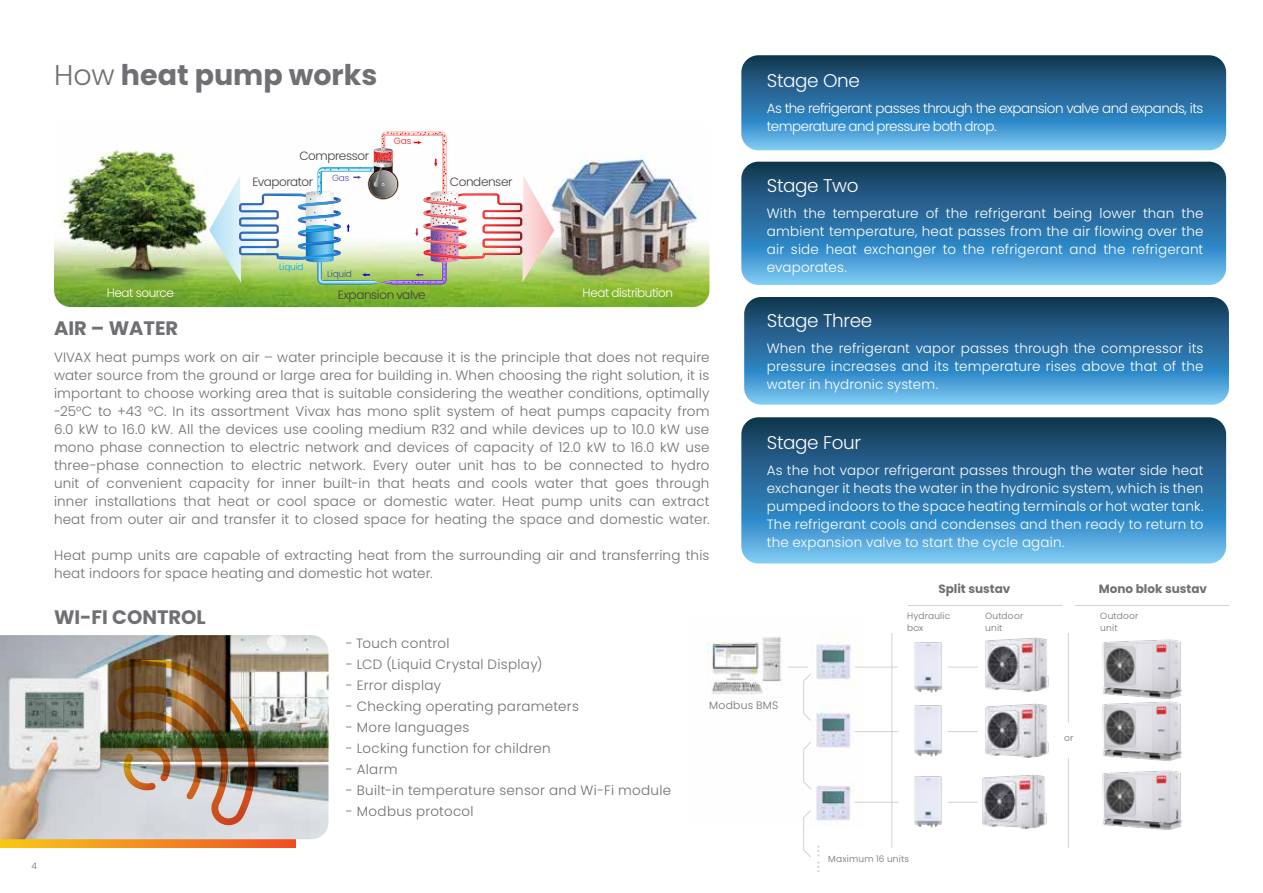
<style>
.page{position:relative;width:1263px;height:893px;background:#fff}
.page>*{position:absolute;margin:0;border:0;box-sizing:border-box;transform-origin:0 0}
.t1{font:700 28.5px "Poppins";color:#6f7073}
.t2{font:700 19.5px "Poppins";color:#6f7073}
.t3{font:300 18.45px "Poppins";letter-spacing:-.02em;color:#fff}
.t4{font:300 13.5px/18px "Poppins";letter-spacing:.015em;color:#6f7073;text-align:justify}
.t5{font:300 13.5px/18px "Poppins";letter-spacing:-.005em;color:#fff;text-align:justify}
.t6{font:300 13.5px/18px "Poppins";letter-spacing:-.04em;color:#fff}
.t7{font:300 12px/26px "Poppins";letter-spacing:-.035em;color:#414042}
.t8{font:300 12px "Poppins";letter-spacing:-.035em;color:#fff}
.t9{font:700 12px "Poppins";color:#6f7073}
.t10{font:300 10.8px "Poppins";letter-spacing:.025em;color:#6f7073}
.t11{font:300 9px/11.6px "Poppins";letter-spacing:.025em;color:#6f7073}
.t12{font:300 9px "Poppins";letter-spacing:-.025em;color:#3953a4}
.t13{font:300 9px "Poppins";letter-spacing:-.025em;color:#00aeef}
.t14{font:300 9px "Poppins";color:#5654a4}
.t15{font:300 9px "Poppins";color:#ed2024}
.s1{font-weight:300}
</style>
<div class="page">
<svg style="left:741px;top:55px;width:485px;height:95px;background:#3477a5"></svg>
<svg style="left:741px;top:162px;width:485px;height:123px;background:#3477a6"></svg>
<svg style="left:744px;top:297px;width:485px;height:108px;background:#3477a6"></svg>
<svg style="left:741px;top:417px;width:485px;height:146px;background:#3477a5"></svg>
<img style="left:54px;top:131px;width:655px;height:176px">
<img style="left:209px;top:132px;width:345px;height:152px">
<svg style="left:0;top:839px;width:296px;height:9px;background:#f28e22"></svg>
<img style="left:0;top:635px;width:328px;height:204px">
<img style="left:707px;top:636px;width:156px;height:185px">
<hr style="left:855px;top:666px;width:43px;height:2px;background:#d1d3d4">
<hr style="left:855px;top:731px;width:43px;height:1px;background:#d1d3d4">
<hr style="left:855px;top:802px;width:43px;height:1px;background:#d1d3d4">
<img style="left:914px;top:642px;width:28px;height:51px">
<img style="left:914px;top:705px;width:28px;height:52px">
<img style="left:914px;top:776px;width:28px;height:52px">
<img style="left:985px;top:637px;width:64px;height:55px">
<img style="left:985px;top:703px;width:64px;height:55px">
<img style="left:982px;top:774px;width:65px;height:55px">
<img style="left:1102px;top:639px;width:80px;height:122px">
<img style="left:1102px;top:770px;width:80px;height:60px">
<hr style="left:948px;top:666px;width:29px;height:2px;background:#d1d3d4">
<svg style="left:948px;top:731px;width:29px;height:1px"></svg>
<svg style="left:948px;top:802px;width:29px;height:1px"></svg>
<svg style="left:788px;top:666px;width:24px;height:56px"></svg>
<svg style="left:803px;top:741px;width:9px;height:49px"></svg>
<svg style="left:803px;top:809px;width:16px;height:63px"></svg>
<hr style="left:1068px;top:633px;width:1px;height:90px;background:#d1d3d4">
<hr style="left:1068px;top:758px;width:1px;height:90px;background:#d1d3d4">
<hr style="left:908px;top:605px;width:154px;height:1px;background:#d1d3d4">
<hr style="left:1075px;top:605px;width:154px;height:1px;background:#d1d3d4">
<hr style="left:891px;top:633px;width:1px;height:215px;background:#d1d3d4">
<img style="left:112px;top:650px;width:150px;height:176px">
<p class="t11" style="left:32px;top:860px;width:7px">4</p>
<h1 class="t1" style="left:54px;top:59px;width:325px"><span class="s1">How</span> heat pump works</h1>
<p class="t7" style="left:253px;top:143px;width:118px;text-indent:47px">Compressor<br>Evaporator</p>
<p class="t14" style="left:332px;top:172px;width:19px">Gas</p>
<p class="t15" style="left:394px;top:136px;width:19px">Gas</p>
<p class="t13" style="left:279px;top:261px;width:26px">Liquid</p>
<p class="t12" style="left:327px;top:268px;width:26px">Liquid</p>
<p class="t7" style="left:450px;top:169px;width:64px">Condenser</p>
<p class="t8" style="left:107px;top:286px;width:69px">Heat source</p>
<p class="t7" style="left:338px;top:282px;width:90px">Expansion valve</p>
<p class="t8" style="left:582px;top:286px;width:92px">Heat distribution</p>
<h2 class="t2" style="left:54px;top:317px;width:126px">AIR – WATER</h2>
<p class="t4" style="left:54px;top:348px;width:657px">VIVAX heat pumps work on air – water principle because it is the principle that does not require water source from the ground or large area for building in. When choosing the right solution, it is important to choose working area that is suitable considering the weather conditions, optimally -25°C to +43 °C. In its assortment Vivax has mono split system of heat pumps capacity from 6.0 kW to 16.0 kW. All the devices use cooling medium R32 and while devices up to 10.0 kW use mono phase connection to electric network and devices of capacity of 12.0 kW to 16.0 kW use three-phase connection to electric network. Every outer unit has to be connected to hydro unit of convenient capacity for inner built-in that heats and cools water that goes through inner installations that heat or cool space or domestic water. Heat pump units can extract heat from outer air and transfer it to closed space for heating the space and domestic water.</p>
<p class="t4" style="left:54px;top:546px;width:657px">Heat pump units are capable of extracting heat from the surrounding air and transferring this heat indoors for space heating and domestic hot water.</p>
<h2 class="t2" style="left:54px;top:605px;width:153px">WI-FI CONTROL</h2>
<h3 class="t3" style="left:767px;top:70px;width:95px">Stage One</h3>
<p class="t6" style="left:767px;top:100px;width:438px">As the refrigerant passes through the expansion valve and expands, its temperature and pressure both drop.</p>
<h3 class="t3" style="left:767px;top:175px;width:93px">Stage Two</h3>
<p class="t5" style="left:767px;top:204px;width:438px">With the temperature of the refrigerant being lower than the ambient temperature, heat passes from the air flowing over the air side heat exchanger to the refrigerant and the refrigerant evaporates.</p>
<h3 class="t3" style="left:767px;top:310px;width:107px">Stage Three</h3>
<p class="t5" style="left:767px;top:339px;width:438px">When the refrigerant vapor passes through the compressor its pressure increases and its temperature rises above that of the water in hydronic system.</p>
<h3 class="t3" style="left:767px;top:432px;width:96px">Stage Four</h3>
<p class="t5" style="left:767px;top:461px;width:438px">As the hot vapor refrigerant passes through the water side heat exchanger it heats the water in the hydronic system, which is then pumped indoors to the space heating terminals or hot water tank.<br>The refrigerant cools and condenses and then ready to return to the expansion valve to start the cycle again.</p>
<p class="t9" style="left:938px;top:581px;width:74px">Split sustav</p>
<p class="t9" style="left:1099px;top:581px;width:110px">Mono blok sustav</p>
<p class="t11" style="left:907px;top:610px;width:45px">Hydraulic box</p>
<p class="t11" style="left:985px;top:610px;width:40px">Outdoor unit</p>
<p class="t11" style="left:1100px;top:610px;width:40px">Outdoor unit</p>
<p class="t4" style="left:346px;top:634px;width:105px">- Touch control</p>
<p class="t4" style="left:346px;top:655px;width:198px">- LCD (Liquid Crystal Display)</p>
<p class="t4" style="left:346px;top:676px;width:97px">- Error display</p>
<p class="t4" style="left:346px;top:697px;width:235px">- Checking operating parameters</p>
<p class="t4" style="left:346px;top:718px;width:125px">- More languages</p>
<p class="t4" style="left:346px;top:739px;width:206px">- Locking function for children</p>
<p class="t4" style="left:346px;top:760px;width:53px">- Alarm</p>
<p class="t4" style="left:346px;top:781px;width:327px">- Built-in temperature sensor and Wi-Fi module</p>
<p class="t4" style="left:346px;top:802px;width:129px">- Modbus protocol</p>
<p class="t10" style="left:709px;top:698px;width:71px">Modbus BMS</p>
<p class="t11" style="left:828px;top:853px;width:82px">Maximum 16 units</p>
<p class="t11" style="left:1064px;top:732px;width:11px">or</p>
</div>
